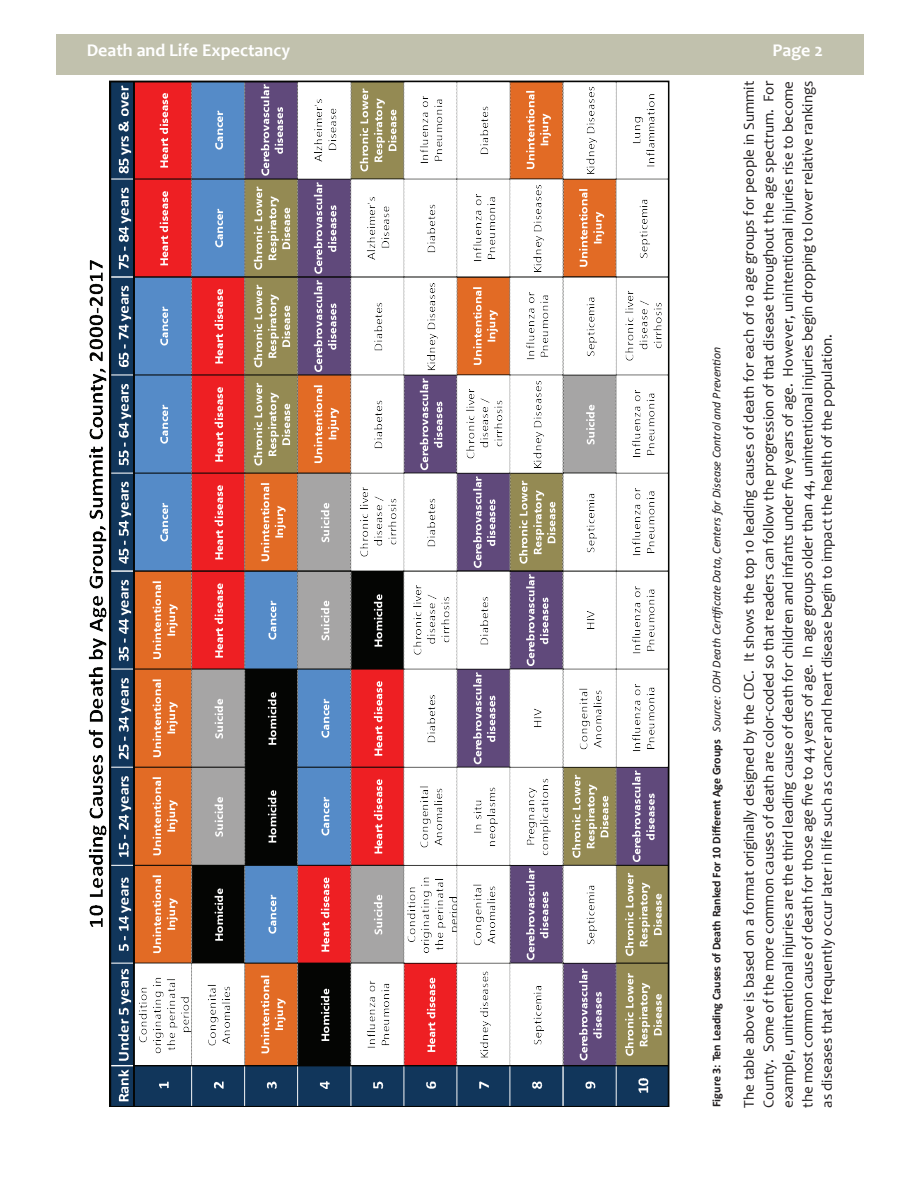
<style>
.page{position:relative;width:918px;height:1188px;background:#fff}
.page>*{position:absolute;margin:0;border:0;box-sizing:border-box;transform-origin:0 0}
.t1{font:700 18px "Candara";color:#fff}
.t2{font:15px/19.5px "Candara";color:#231f20;text-align:justify}
.t3{font:italic 12px "Calibri";color:#231f20}
.s1{font-weight:700;font-style:normal}
</style>
<div class="page">
<div style="left:56px;top:34px;width:808px;height:40px;background:#c1c1ad"></div>
<img style="left:88px;top:80px;width:582px;height:1027px">
<p class="t1" style="left:87px;top:39px;width:205px">Death and Life Expectancy</p>
<p class="t1" style="left:773px;top:39px;width:52px">Page 2</p>
<p class="t3" style="left:708px;top:1107px;width:762px;rotate:-90deg"><span class="s1">Figure 3: Ten Leading Causes of Death Ranked For 10 Different Age Groups</span> Source: ODH Death Certificate Data, Centers for Disease Control and Prevention</p>
<p class="t2" style="left:739px;top:1108px;width:1028px;rotate:-90deg">The table above is based on a format originally designed by the CDC. It shows the top 10 leading causes of death for each of 10 age groups for people in Summit County. Some of the more common causes of death are color-coded so that readers can follow the progression of that disease throughout the age spectrum. For example, unintentional injuries are the third leading cause of death for children and infants under five years of age. However, unintentional injuries rise to become the most common cause of death for those age five to 44 years of age. In age groups older than 44, unintentional injuries begin dropping to lower relative rankings as diseases that frequently occur later in life such as cancer and heart disease begin to impact the health of the population.</p>
</div>
